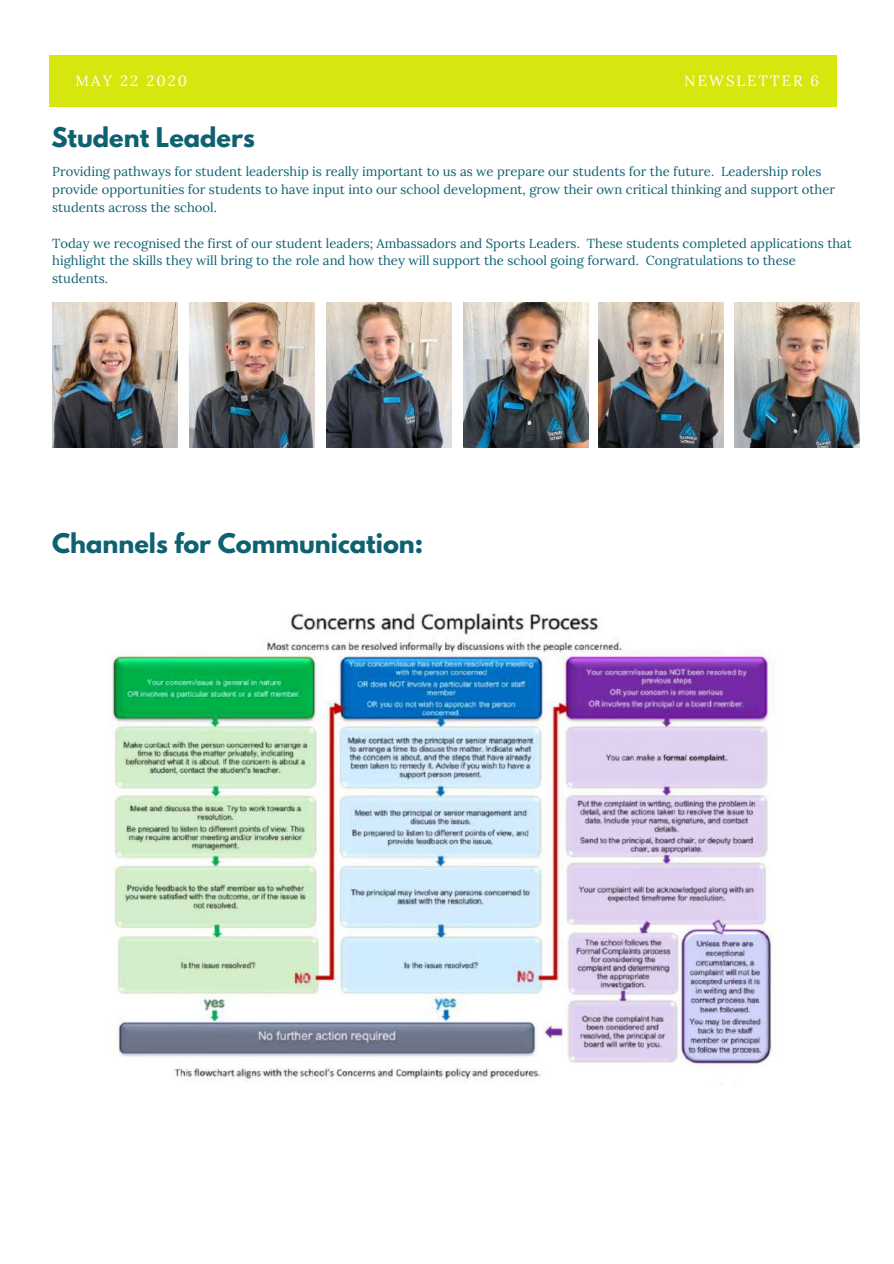
<style>
.page{position:relative;width:894px;height:1264px;background:#fff}
.page>*{position:absolute;margin:0;border:0;box-sizing:border-box;transform-origin:0 0}
.t1{font:700 24px "League Spartan";color:#0e6171}
.t2{font:14.85px "Lora";letter-spacing:.14em;color:#fff}
.t3{font:13.05px/18px "Lora";color:#0e6171}
</style>
<div class="page">
<img style="left:52px;top:302px;width:125px;height:146px">
<div style="left:49px;top:56px;width:787px;height:50px;background:#d5e70f"></div>
<img style="left:189px;top:302px;width:125px;height:146px">
<img style="left:326px;top:302px;width:125px;height:146px">
<img style="left:463px;top:302px;width:125px;height:146px">
<img style="left:598px;top:302px;width:125px;height:146px">
<img style="left:734px;top:302px;width:125px;height:146px">
<img style="left:112px;top:612px;width:664px;height:468px">
<p class="t2" style="left:75px;top:71px;width:113px">MAY 22 2020</p>
<p class="t2" style="left:684px;top:71px;width:136px">NEWSLETTER 6</p>
<h1 class="t1" style="left:51px;top:126px;width:205px">Student Leaders</h1>
<p class="t3" style="left:52px;top:162px;width:784px">Providing pathways for student leadership is really important to us as we prepare our students for the future. Leadership roles provide opportunities for students to have input into our school development, grow their own critical thinking and support other students across the school.</p>
<p class="t3" style="left:52px;top:234px;width:801px">Today we recognised the first of our student leaders; Ambassadors and Sports Leaders. These students completed applications that highlight the skills they will bring to the role and how they will support the school going forward. Congratulations to these students.</p>
<h1 class="t1" style="left:52px;top:531px;width:372px">Channels for Communication:</h1>
</div>
